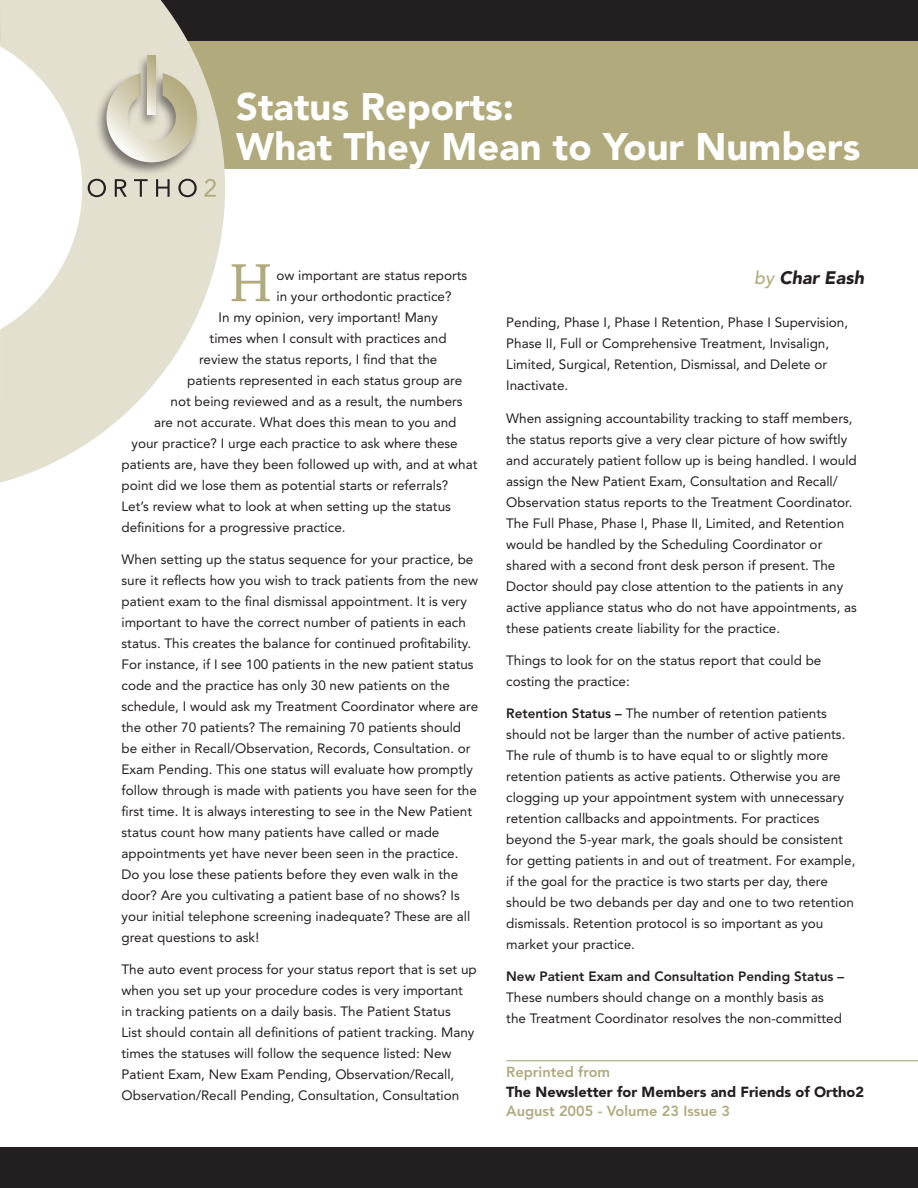
<style>
.page{position:relative;width:918px;height:1188px;background:#fff}
.page>*{position:absolute;margin:0;border:0;box-sizing:border-box;transform-origin:0 0}
.First_paragraph{font:54.15px "Bookman Old Style";color:#b1aa7d}
.Article_Title{font:900 38.1px "Avenir LT Std";color:#fff}
.Byline{font:italic 900 18px "Avenir LT Std";color:#231f20}
.Newsletter_for{font:900 14.55px "Avenir LT Std";color:#231f20}
.Date_and_volume{font:800 14.55px "Avenir LT Std";color:#b1aa7d}
.Reprinted_from{font:800 14.55px "Avenir LT Std";color:#b1aa7d}
.Normal_paragraph{font:13.5px/21px "Avenir LT Std";color:#231f20}
.First_paragraph-2{font:13.5px "Avenir LT Std";color:#231f20}
.s1{font-weight:500;color:#b1aa7d}
.s2{font-weight:800}
</style>
<div class="page">
<hr style="left:506px;top:1060px;width:412px;height:1px;background:#b1aa7d">
<div style="left:0;top:1148px;width:918px;height:40px;background:#231f20"></div>
<div style="left:171px;top:0;width:747px;height:169px;background:#b1aa7d"></div>
<div style="left:0;top:0;width:918px;height:40px;background:#231f20"></div>
<svg style="left:0;top:0;width:225px;height:483px;fill:#e4e0d0"></svg>
<div style="left:95px;top:71px;width:106px;height:104px;background:#231f20;opacity:.55"></div>
<svg style="left:106px;top:73px;width:91px;height:89px;background:#cfcab6"></svg>
<div style="left:136px;top:54px;width:24px;height:75px;background:#231f20;opacity:.55"></div>
<svg style="left:148px;top:56px;width:8px;height:59px"></svg>
<svg style="left:88px;top:179px;width:18px;height:18px"></svg>
<svg style="left:115px;top:179px;width:12px;height:18px"></svg>
<svg style="left:134px;top:179px;width:14px;height:18px"></svg>
<svg style="left:156px;top:179px;width:14px;height:18px"></svg>
<svg style="left:178px;top:179px;width:19px;height:18px"></svg>
<svg style="left:205px;top:179px;width:11px;height:18px"></svg>
<p class="Article_Title" style="left:236px;top:83px;width:279px">Status Reports:</p>
<p class="Article_Title" style="left:236px;top:124px;width:626px">What They Mean to Your Numbers</p>
<p class="First_paragraph" style="left:229px;top:247px;width:45px">H</p>
<p class="First_paragraph-2" style="left:276px;top:268px;width:192px">ow important are status reports</p>
<p class="First_paragraph-2" style="left:276px;top:289px;width:177px">in your orthodontic practice?</p>
<p class="First_paragraph-2" style="left:219px;top:310px;width:221px">In my opinion, very important! Many</p>
<p class="First_paragraph-2" style="left:210px;top:331px;width:239px">times when I consult with practices and</p>
<p class="First_paragraph-2" style="left:199px;top:352px;width:240px">review the status reports, I find that the</p>
<p class="First_paragraph-2" style="left:187px;top:373px;width:277px">patients represented in each status group are</p>
<p class="First_paragraph-2" style="left:171px;top:394px;width:294px">not being reviewed and as a result, the numbers</p>
<p class="First_paragraph-2" style="left:154px;top:415px;width:304px">are not accurate. What does this mean to you and</p>
<p class="First_paragraph-2" style="left:132px;top:436px;width:328px">your practice? I urge each practice to ask where these</p>
<p class="First_paragraph-2" style="left:122px;top:457px;width:357px">patients are, have they been followed up with, and at what</p>
<p class="First_paragraph-2" style="left:122px;top:478px;width:328px">point did we lose them as potential starts or referrals?</p>
<p class="First_paragraph-2" style="left:122px;top:499px;width:331px">Let’s review what to look at when setting up the status</p>
<p class="First_paragraph-2" style="left:122px;top:520px;width:226px">definitions for a progressive practice.</p>
<p class="Normal_paragraph" style="left:122px;top:549px;width:358px">When setting up the status sequence for your practice, be sure it reflects how you wish to track patients from the new patient exam to the final dismissal appointment. It is very important to have the correct number of patients in each status. This creates the balance for continued profitability.<br>For instance, if I see 100 patients in the new patient status code and the practice has only 30 new patients on the schedule, I would ask my Treatment Coordinator where are the other 70 patients? The remaining 70 patients should be either in Recall/Observation, Records, Consultation. or Exam Pending. This one status will evaluate how promptly follow through is made with patients you have seen for the first time. It is always interesting to see in the New Patient status count how many patients have called or made appointments yet have never been seen in the practice.<br>Do you lose these patients before they even walk in the door? Are you cultivating a patient base of no shows? Is your initial telephone screening inadequate? These are all great questions to ask!</p>
<p class="Normal_paragraph" style="left:122px;top:959px;width:357px">The auto event process for your status report that is set up when you set up your procedure codes is very important in tracking patients on a daily basis. The Patient Status<br>List should contain all definitions of patient tracking. Many times the statuses will follow the sequence listed: New Patient Exam, New Exam Pending, Observation/Recall, Observation/Recall Pending, Consultation, Consultation</p>
<p class="Byline" style="left:754px;top:266px;width:111px"><span class="s1">by</span> Char Eash</p>
<p class="Normal_paragraph" style="left:506px;top:312px;width:343px">Pending, Phase I, Phase I Retention, Phase I Supervision, Phase II, Full or Comprehensive Treatment, Invisalign, Limited, Surgical, Retention, Dismissal, and Delete or Inactivate.</p>
<p class="Normal_paragraph" style="left:506px;top:407px;width:352px">When assigning accountability tracking to staff members, the status reports give a very clear picture of how swiftly and accurately patient follow up is being handled. I would assign the New Patient Exam, Consultation and Recall/ Observation status reports to the Treatment Coordinator.<br>The Full Phase, Phase I, Phase II, Limited, and Retention would be handled by the Scheduling Coordinator or shared with a second front desk person if present. The Doctor should pay close attention to the patients in any active appliance status who do not have appointments, as these patients create liability for the practice.</p>
<p class="Normal_paragraph" style="left:506px;top:650px;width:317px">Things to look for on the status report that could be costing the practice:</p>
<p class="Normal_paragraph" style="left:506px;top:703px;width:351px"><span class="s2">Retention Status –</span> The number of retention patients should not be larger than the number of active patients.<br>The rule of thumb is to have equal to or slightly more retention patients as active patients. Otherwise you are clogging up your appointment system with unnecessary retention callbacks and appointments. For practices beyond the 5-year mark, the goals should be consistent for getting patients in and out of treatment. For example, if the goal for the practice is two starts per day, there should be two debands per day and one to two retention dismissals. Retention protocol is so important as you market your practice.</p>
<p class="Normal_paragraph" style="left:506px;top:966px;width:339px"><span class="s2">New Patient Exam and Consultation Pending Status –<br></span>These numbers should change on a monthly basis as the Treatment Coordinator resolves the non-committed</p>
<p class="Reprinted_from" style="left:506px;top:1064px;width:106px">Reprinted from</p>
<p class="Newsletter_for" style="left:506px;top:1083px;width:359px">The Newsletter for Members and Friends of Ortho2</p>
<p class="Date_and_volume" style="left:506px;top:1103px;width:225px">August 2005 - Volume 23 Issue 3</p>
</div>
